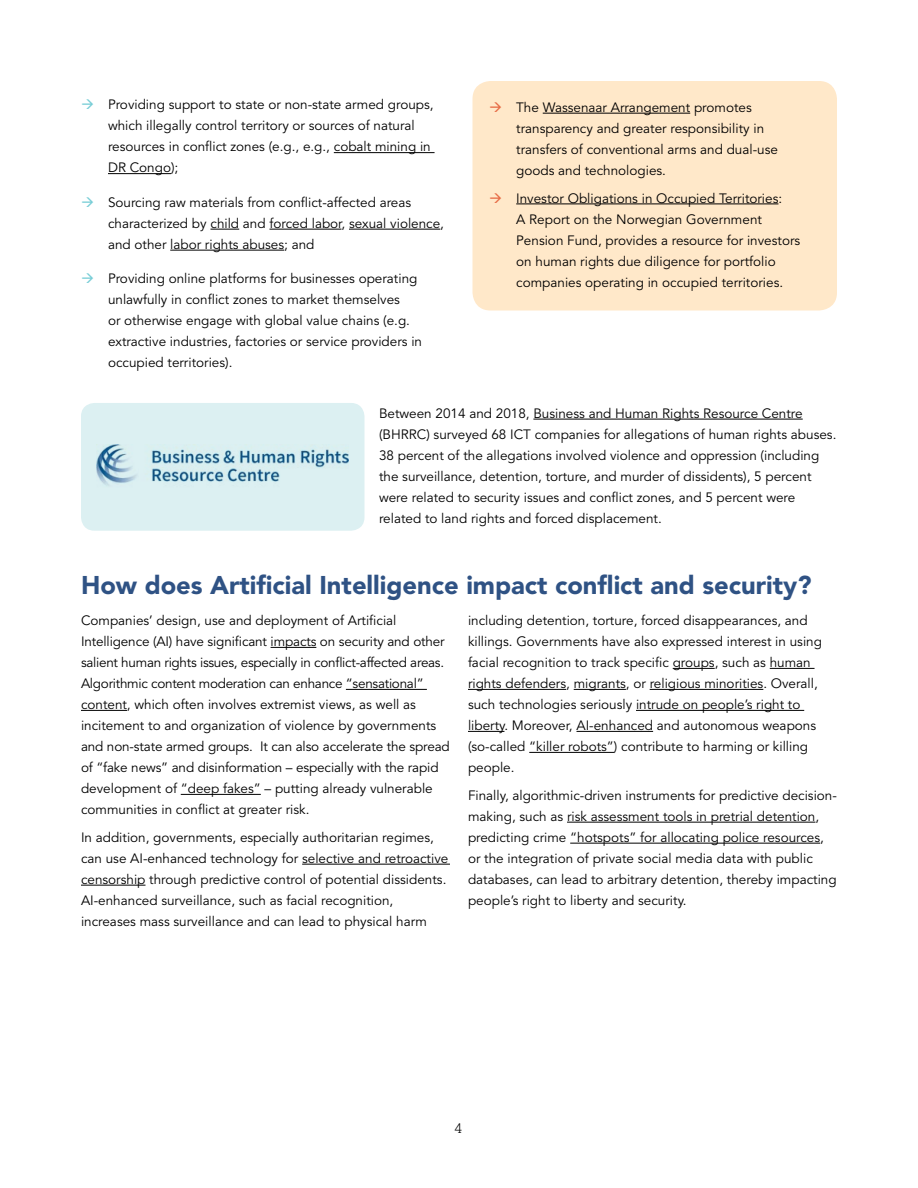
<style>
.page{position:relative;width:918px;height:1188px;background:#fff}
.page>*{position:absolute;margin:0;border:0;box-sizing:border-box;transform-origin:0 0}
.t1{font:900 25.5px "Avenir";color:#2f5284}
.t2{font:13.5px/21px "Avenir";color:#000}
.t3{font:300 13.5px "Roboto Slab";color:#000}
.s1{color:#77cdd6}
.s2{color:#e76b45}
</style>
<div class="page">
<div style="left:472px;top:81px;width:365px;height:229px;background:#ffe8c9;border-radius:18px"></div>
<hr style="left:271px;top:647px;width:45px;height:1px;background:#000">
<hr style="left:346px;top:689px;width:81px;height:1px;background:#000">
<hr style="left:81px;top:710px;width:46px;height:1px;background:#000">
<hr style="left:181px;top:794px;width:80px;height:1px;background:#000">
<hr style="left:302px;top:864px;width:148px;height:1px;background:#000">
<hr style="left:81px;top:885px;width:65px;height:1px;background:#000">
<hr style="left:673px;top:668px;width:42px;height:1px;background:#000">
<hr style="left:770px;top:668px;width:45px;height:1px;background:#000">
<hr style="left:468px;top:689px;width:98px;height:1px;background:#000">
<hr style="left:574px;top:689px;width:52px;height:1px;background:#000">
<hr style="left:650px;top:689px;width:113px;height:1px;background:#000">
<hr style="left:636px;top:710px;width:168px;height:1px;background:#000">
<hr style="left:468px;top:731px;width:36px;height:1px;background:#000">
<hr style="left:577px;top:731px;width:76px;height:1px;background:#000">
<hr style="left:529px;top:752px;width:85px;height:1px;background:#000">
<hr style="left:567px;top:822px;width:248px;height:1px;background:#000">
<hr style="left:570px;top:843px;width:250px;height:1px;background:#000">
<hr style="left:334px;top:152px;width:101px;height:1px;background:#000">
<hr style="left:108px;top:173px;width:63px;height:1px;background:#000">
<svg style="left:210px;top:229px;width:29px;height:1px"></svg>
<hr style="left:269px;top:229px;width:72px;height:1px;background:#000">
<hr style="left:349px;top:229px;width:91px;height:1px;background:#000">
<hr style="left:170px;top:250px;width:114px;height:1px;background:#000">
<hr style="left:543px;top:113px;width:147px;height:1px;background:#000">
<hr style="left:516px;top:204px;width:262px;height:1px;background:#000">
<hr style="left:533px;top:419px;width:270px;height:1px;background:#000">
<div style="left:81px;top:403px;width:283px;height:128px;background:#dcf0f2;border-radius:14px"></div>
<img style="left:96px;top:444px;width:253px;height:42px">
<p class="t2" style="left:108px;top:95px;width:327px;text-indent:-27px"><span class="s1">→</span> Providing support to state or non-state armed groups, which illegally control territory or sources of natural resources in conflict zones (e.g., e.g., cobalt mining in DR Congo);</p>
<p class="t2" style="left:108px;top:192px;width:338px;text-indent:-27px"><span class="s1">→</span> Sourcing raw materials from conflict-affected areas characterized by child and forced labor, sexual violence, and other labor rights abuses; and</p>
<p class="t2" style="left:108px;top:269px;width:316px;text-indent:-27px"><span class="s1">→</span> Providing online platforms for businesses operating unlawfully in conflict zones to market themselves<br>or otherwise engage with global value chains (e.g. extractive industries, factories or service providers in occupied territories).</p>
<p class="t2" style="left:516px;top:97px;width:263px;text-indent:-27px"><span class="s2">→</span> The Wassenaar Arrangement promotes transparency and greater responsibility in transfers of conventional arms and dual-use goods and technologies.</p>
<p class="t2" style="left:516px;top:188px;width:286px;text-indent:-27px"><span class="s2">→</span> Investor Obligations in Occupied Territories:<br>A Report on the Norwegian Government Pension Fund, provides a resource for investors on human rights due diligence for portfolio companies operating in occupied territories.</p>
<p class="t2" style="left:379px;top:403px;width:459px">Between 2014 and 2018, Business and Human Rights Resource Centre (BHRRC) surveyed 68 ICT companies for allegations of human rights abuses.<br>38 percent of the allegations involved violence and oppression (including the surveillance, detention, torture, and murder of dissidents), 5 percent were related to security issues and conflict zones, and 5 percent were related to land rights and forced displacement.</p>
<h1 class="t1" style="left:81px;top:570px;width:732px">How does Artificial Intelligence impact conflict and security?</h1>
<p class="t2" style="left:81px;top:610px;width:370px">Companies’ design, use and deployment of Artificial Intelligence (AI) have significant impacts on security and other salient human rights issues, especially in conflict-affected areas.<br>Algorithmic content moderation can enhance “sensational” content, which often involves extremist views, as well as incitement to and organization of violence by governments and non-state armed groups. It can also accelerate the spread of “fake news” and disinformation – especially with the rapid development of “deep fakes” – putting already vulnerable communities in conflict at greater risk.</p>
<p class="t2" style="left:81px;top:827px;width:369px">In addition, governments, especially authoritarian regimes, can use AI-enhanced technology for selective and retroactive censorship through predictive control of potential dissidents.<br>AI-enhanced surveillance, such as facial recognition, increases mass surveillance and can lead to physical harm</p>
<p class="t2" style="left:468px;top:610px;width:355px">including detention, torture, forced disappearances, and killings. Governments have also expressed interest in using facial recognition to track specific groups, such as human rights defenders, migrants, or religious minorities. Overall, such technologies seriously intrude on people’s right to liberty. Moreover, AI-enhanced and autonomous weapons (so-called “killer robots”) contribute to harming or killing people.</p>
<p class="t2" style="left:468px;top:785px;width:370px">Finally, algorithmic-driven instruments for predictive decision&shy;making, such as risk assessment tools in pretrial detention, predicting crime “hotspots” for allocating police resources, or the integration of private social media data with public databases, can lead to arbitrary detention, thereby impacting people’s right to liberty and security.</p>
<p class="t3" style="left:454px;top:1119px;width:9px">4</p>
</div>
